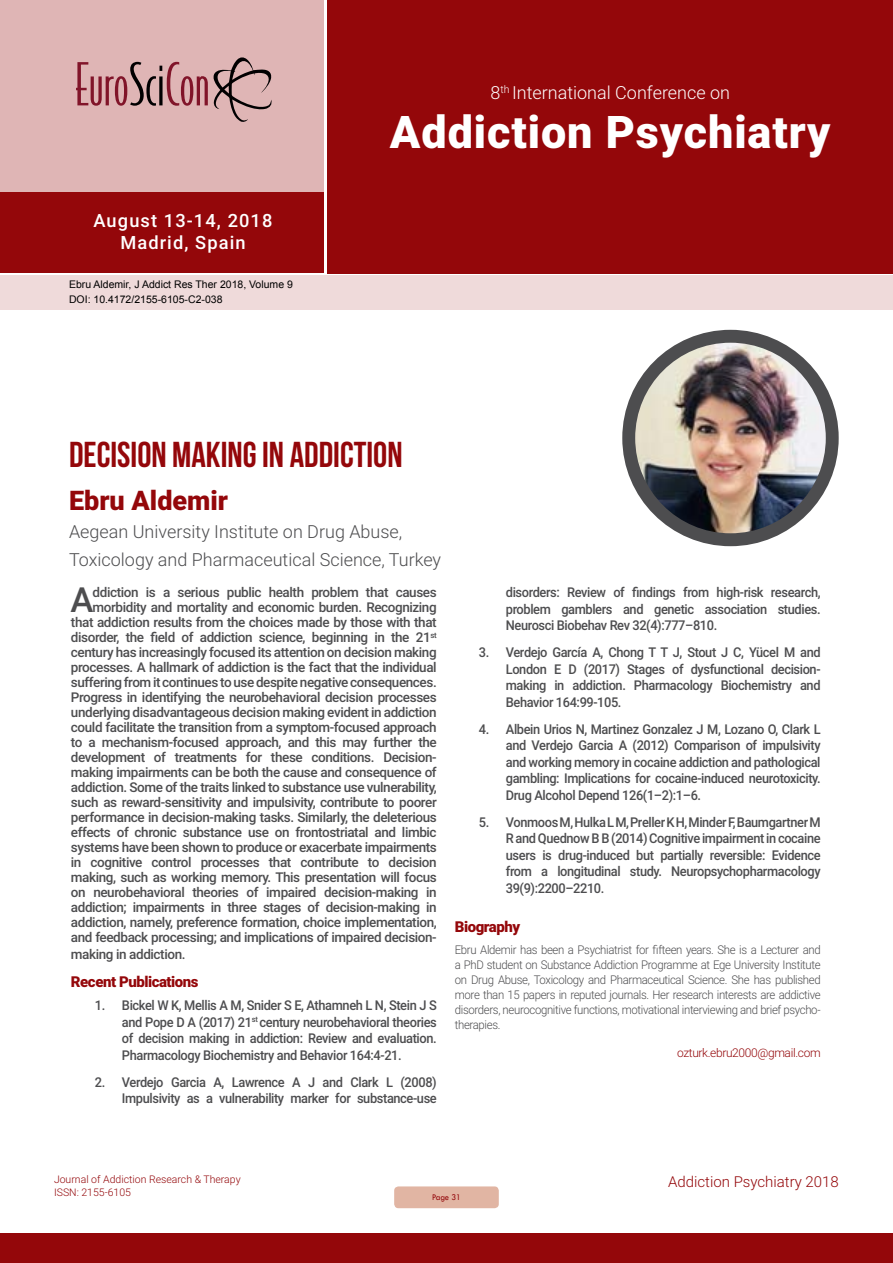
<style>
.page{position:relative;width:893px;height:1263px;background:#fff}
.page>*{position:absolute;margin:0;border:0;box-sizing:border-box;transform-origin:0 0}
.t1{font:900 45px "Roboto";letter-spacing:.02em;color:#fff}
.t2{font:36px "Bebas Neue";color:#94070a}
.t3{font:500 34.65px "Roboto";color:#4d4d4f}
.t4{font:900 27px "Roboto";color:#94070a}
.t5{font:500 18.3px/21.9px "Roboto";letter-spacing:.06em;color:#fff;text-align:center}
.t6{font:300 18px/27.6px "Roboto";color:#4d4d4f}
.t7{font:300 18px "Roboto";color:#fff}
.t8{font:900 15px "Roboto";letter-spacing:-.03em;color:#94070a}
.t9{font:300 15px "Roboto";color:#94070a}
.t10{font:500 13.5px/15px "Roboto";letter-spacing:-.03em;color:#4d4d4f;text-align:right}
.t11{font:500 13.5px/16.5px "Roboto";letter-spacing:-.03em;color:#4d4d4f;text-align:justify;scale:.95 1}
.t12{font:300 12px/15px "Roboto";letter-spacing:-.03em;color:#4d4d4f;text-align:justify;scale:.95 1}
.t13{font:300 12px "Roboto";letter-spacing:-.03em;color:#94070a}
.t14{font:10.5px/14.4px "Arial";color:#000}
.t15{font:300 10.5px/12.6px "Roboto";color:#94070a}
.t16{font:9px "Tw Cen";letter-spacing:-.02em;color:#94070a;scale:.95 1}
</style>
<div class="page">
<div style="left:0;top:0;width:323px;height:193px;background:#dfb5b5"></div>
<div style="left:1px;top:193px;width:323px;height:80px;background:#94070a"></div>
<div style="left:327px;top:0;width:566px;height:273px;background:#94070a"></div>
<div style="left:1px;top:275px;width:892px;height:35px;background:#efdada"></div>
<svg style="left:76px;top:57px;width:196px;height:65px"></svg>
<div style="left:0;top:1233px;width:893px;height:30px;background:#94070a"></div>
<div style="left:394px;top:1186px;width:105px;height:22px;background:#e1b5a3;border-radius:4px"></div>
<img style="left:629px;top:336px;width:203px;height:204px;border-radius:102px">
<div style="left:622px;top:330px;width:217px;height:216px;border:13px solid #4d4d4f;border-radius:50%"></div>
<h3 class="t5" style="left:93px;top:209px;width:180px">August 13-14, 2018<br>Madrid, Spain</h3>
<p class="t14" style="left:69px;top:278px;width:225px">Ebru Aldemir, J Addict Res Ther 2018, Volume 9<br>DOI: 10.4172/2155-6105-C2-038</p>
<h3 class="t7" style="left:490px;top:80px;width:241px">8<sup>th</sup> International Conference on</h3>
<h1 class="t1" style="left:390px;top:101px;width:442px">Addiction Psychiatry</h1>
<h2 class="t2" style="left:69px;top:435px;width:335px">DECISION MAKING IN ADDICTION</h2>
<h3 class="t4" style="left:69px;top:482px;width:161px">Ebru Aldemir</h3>
<h3 class="t6" style="left:69px;top:517px;width:374px">Aegean University Institute on Drug Abuse,<br>Toxicology and Pharmaceutical Science, Turkey</h3>
<p class="t10" style="left:71px;top:584px;width:367px">ddiction is a serious public health problem that causes morbidity and mortality and economic burden. Recognizing that addiction results from the choices made by those with that disorder, the field of addiction science, beginning in the 21<sup>st </sup>century has increasingly focused its attention on decision making processes. A hallmark of addiction is the fact that the individual suffering from it continues to use despite negative consequences.<br>Progress in identifying the neurobehavioral decision processes underlying disadvantageous decision making evident in addiction could facilitate the transition from a symptom-focused approach to a mechanism-focused approach, and this may further the development of treatments for these conditions. Decision&shy;making impairments can be both the cause and consequence of addiction. Some of the traits linked to substance use vulnerability, such as reward-sensitivity and impulsivity, contribute to poorer performance in decision-making tasks. Similarly, the deleterious effects of chronic substance use on frontostriatal and limbic systems have been shown to produce or exacerbate impairments in cognitive control processes that contribute to decision making, such as working memory. This presentation will focus on neurobehavioral theories of impaired decision-making in addiction; impairments in three stages of decision-making in addiction, namely, preference formation, choice implementation, and feedback processing; and implications of impaired decision-</p>
<p class="t10" style="left:71px;top:946px;width:116px">making in addiction.</p>
<p class="t8" style="left:71px;top:971px;width:129px">Recent Publications</p>
<p class="t11" style="left:122px;top:996px;width:333px;text-indent:-27px">1. Bickel W K, Mellis A M, Snider S E, Athamneh L N, Stein J S and Pope D A (2017) 21<sup>st</sup> century neurobehavioral theories of decision making in addiction: Review and evaluation.<br>Pharmacology Biochemistry and Behavior 164:4-21.</p>
<p class="t11" style="left:95px;top:1073px;width:361px;text-align:right">2. Verdejo Garcia A, Lawrence A J and Clark L (2008)<br>Impulsivity as a vulnerability marker for substance-use</p>
<h3 class="t3" style="left:71px;top:575px;width:25px">A</h3>
<p class="t11" style="left:506px;top:583px;width:333px">disorders: Review of findings from high-risk research, problem gamblers and genetic association studies.<br>Neurosci Biobehav Rev 32(4):777–810.</p>
<p class="t11" style="left:506px;top:644px;width:333px;text-indent:-27px">3. Verdejo García A, Chong T T J, Stout J C, Yücel M and London E D (2017) Stages of dysfunctional decision&shy;making in addiction. Pharmacology Biochemistry and Behavior 164:99-105.</p>
<p class="t11" style="left:506px;top:720px;width:333px;text-indent:-27px">4. Albein Urios N, Martinez Gonzalez J M, Lozano O, Clark L and Verdejo Garcia A (2012) Comparison of impulsivity and working memory in cocaine addiction and pathological gambling: Implications for cocaine-induced neurotoxicity.<br>Drug Alcohol Depend 126(1–2):1–6.</p>
<p class="t11" style="left:506px;top:813px;width:333px;text-indent:-27px">5. Vonmoos M, Hulka L M, Preller K H, Minder F, Baumgartner M R and Quednow B B (2014) Cognitive impairment in cocaine users is drug-induced but partially reversible: Evidence from a longitudinal study. Neuropsychopharmacology 39(9):2200–2210.</p>
<p class="t8" style="left:455px;top:916px;width:67px">Biography</p>
<p class="t12" style="left:455px;top:941px;width:387px">Ebru Aldemir has been a Psychiatrist for fifteen years. She is a Lecturer and a PhD student on Substance Addiction Programme at Ege University Institute on Drug Abuse, Toxicology and Pharmaceutical Science. She has published more than 15 papers in reputed journals. Her research interests are addictive disorders, neurocognitive functions, motivational interviewing and brief psycho&shy;therapies.</p>
<p class="t13" style="left:677px;top:1044px;width:145px">ozturk.ebru2000@gmail.com</p>
<p class="t15" style="left:54px;top:1173px;width:188px">Journal of Addiction Research &amp; Therapy<br>ISSN: 2155-6105</p>
<p class="t16" style="left:432px;top:1192px;width:32px">Page 31</p>
<p class="t9" style="left:668px;top:1171px;width:172px">Addiction Psychiatry 2018</p>
</div>
